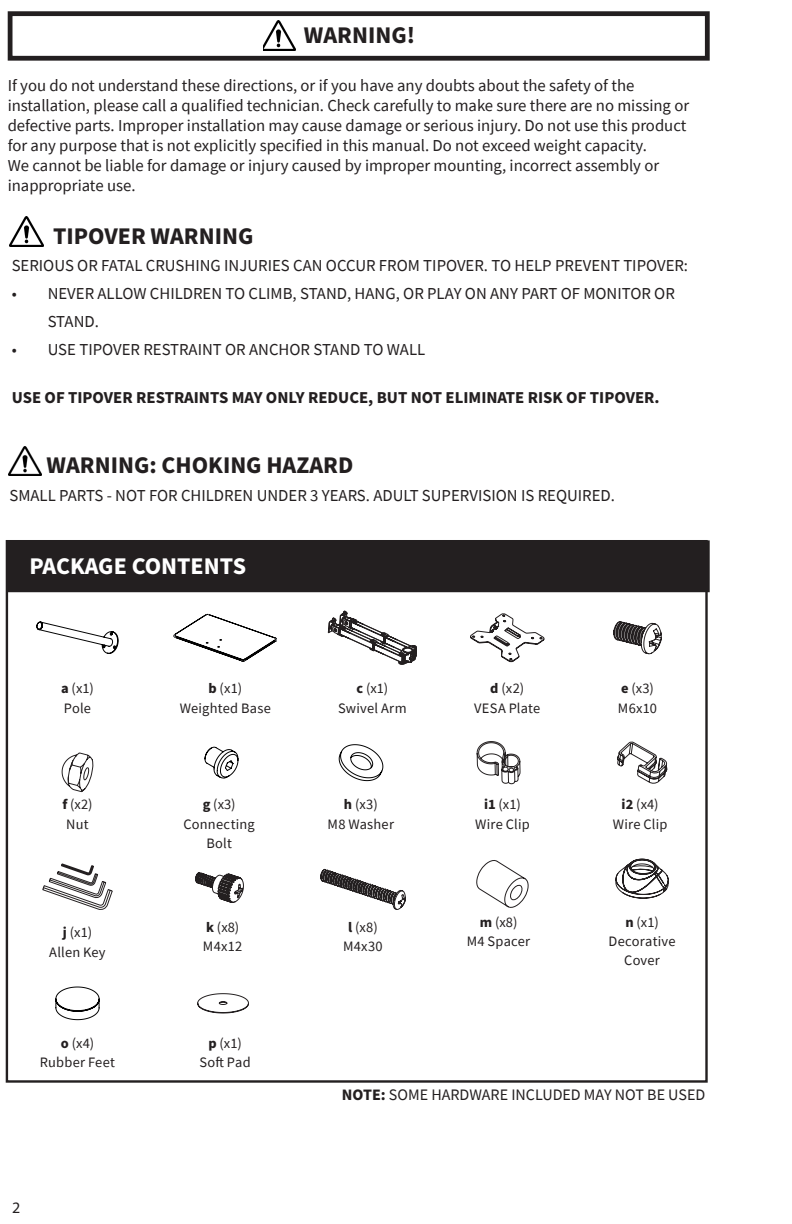
<style>
.page{position:relative;width:792px;height:1224px;background:#fff}
.page>*{position:absolute;margin:0;border:0;box-sizing:border-box;transform-origin:0 0}
.t1{font:700 24px "Source Sans Pro";color:#231f20}
.t2{font:700 24px "Source Sans Pro";color:#fff}
.t3{font:16.8px/20px "Source Sans Pro";color:#231f20}
.t4{font:700 16.8px "Source Sans Pro";color:#231f20}
.t5{font:16px "Source Sans Pro";color:#231f20}
.t6{font:16px "Myriad Pro";color:#231f20}
.t7{font:14.4px/19.2px "Source Sans Pro";letter-spacing:.015em;color:#231f20;text-align:center}
.s1{font-weight:700}
</style>
<div class="page">
<div style="left:9px;top:542px;width:700px;height:49px;background:#231f20"></div>
<div style="left:8px;top:540px;width:702px;height:52px;border:2px solid #231f20"></div>
<img style="left:264px;top:21px;width:31px;height:29px">
<div style="left:8px;top:11px;width:702px;height:50px;border:5px solid #231f20"></div>
<img style="left:10px;top:217px;width:33px;height:29px">
<img style="left:8px;top:446px;width:34px;height:30px">
<svg style="left:36px;top:621px;width:83px;height:33px"></svg>
<svg style="left:613px;top:621px;width:49px;height:33px"></svg>
<svg style="left:477px;top:741px;width:44px;height:43px"></svg>
<svg style="left:195px;top:872px;width:49px;height:31px"></svg>
<svg style="left:55px;top:987px;width:45px;height:33px"></svg>
<svg style="left:174px;top:614px;width:103px;height:48px"></svg>
<svg style="left:62px;top:752px;width:31px;height:41px"></svg>
<svg style="left:617px;top:742px;width:50px;height:42px"></svg>
<svg style="left:320px;top:869px;width:86px;height:41px"></svg>
<svg style="left:197px;top:993px;width:52px;height:20px"></svg>
<svg style="left:328px;top:611px;width:89px;height:54px"></svg>
<svg style="left:205px;top:747px;width:33px;height:32px"></svg>
<svg style="left:42px;top:863px;width:71px;height:47px"></svg>
<svg style="left:476px;top:860px;width:53px;height:48px"></svg>
<svg style="left:470px;top:614px;width:74px;height:48px"></svg>
<svg style="left:339px;top:744px;width:44px;height:37px"></svg>
<svg style="left:615px;top:859px;width:54px;height:40px"></svg>
<p class="t1" style="left:304px;top:19px;width:113px">WARNING!</p>
<p class="t3" style="left:8px;top:75px;width:683px">If you do not understand these directions, or if you have any doubts about the safety of the installation, please call a qualified technician. Check carefully to make sure there are no missing or defective parts. Improper installation may cause damage or serious injury. Do not use this product for any purpose that is not explicitly specified in this manual. Do not exceed weight capacity.<br>We cannot be liable for damage or injury caused by improper mounting, incorrect assembly or inappropriate use.</p>
<p class="t1" style="left:53px;top:219px;width:202px">TIPOVER WARNING</p>
<p class="t3" style="left:12px;top:256px;width:678px">SERIOUS OR FATAL CRUSHING INJURIES CAN OCCUR FROM TIPOVER. TO HELP PREVENT TIPOVER:</p>
<p class="t3" style="left:48px;top:280px;width:629px;line-height:28px;text-indent:-36px">• NEVER ALLOW CHILDREN TO CLIMB, STAND, HANG, OR PLAY ON ANY PART OF MONITOR OR<br>STAND.</p>
<p class="t3" style="left:12px;top:340px;width:415px">• USE TIPOVER RESTRAINT OR ANCHOR STAND TO WALL</p>
<p class="t4" style="left:12px;top:386px;width:650px">USE OF TIPOVER RESTRAINTS MAY ONLY REDUCE, BUT NOT ELIMINATE RISK OF TIPOVER.</p>
<p class="t1" style="left:47px;top:449px;width:308px">WARNING: CHOKING HAZARD</p>
<p class="t3" style="left:9px;top:485px;width:607px">SMALL PARTS - NOT FOR CHILDREN UNDER 3 YEARS. ADULT SUPERVISION IS REQUIRED.</p>
<p class="t2" style="left:29px;top:550px;width:218px">PACKAGE CONTENTS</p>
<p class="t7" style="left:61px;top:679px;width:34px"><span class="s1">a</span> (x1)</p>
<p class="t7" style="left:64px;top:698px;width:29px">Pole</p>
<p class="t7" style="left:208px;top:679px;width:35px"><span class="s1">b</span> (x1)</p>
<p class="t7" style="left:180px;top:698px;width:93px">Weighted Base</p>
<p class="t7" style="left:62px;top:795px;width:32px"><span class="s1">f</span> (x2)</p>
<p class="t7" style="left:66px;top:814px;width:24px">Nut</p>
<p class="t7" style="left:203px;top:795px;width:34px"><span class="s1">g</span> (x3)</p>
<p class="t7" style="left:183px;top:814px;width:73px">Connecting<br>Bolt</p>
<p class="t7" style="left:63px;top:923px;width:31px"><span class="s1">j</span> (x1)</p>
<p class="t7" style="left:49px;top:942px;width:58px">Allen Key</p>
<p class="t7" style="left:206px;top:918px;width:35px"><span class="s1">k</span> (x8)</p>
<p class="t7" style="left:203px;top:937px;width:41px">M4x12</p>
<p class="t7" style="left:61px;top:1034px;width:35px"><span class="s1">o</span> (x4)</p>
<p class="t7" style="left:40px;top:1053px;width:77px">Rubber Feet</p>
<p class="t7" style="left:208px;top:1034px;width:35px"><span class="s1">p</span> (x1)</p>
<p class="t7" style="left:199px;top:1053px;width:53px">Soft Pad</p>
<p class="t6" style="left:12px;top:1197px;width:10px">2</p>
<p class="t7" style="left:356px;top:679px;width:33px"><span class="s1">c</span> (x1)</p>
<p class="t7" style="left:338px;top:698px;width:70px">Swivel Arm</p>
<p class="t7" style="left:490px;top:679px;width:36px"><span class="s1">d</span> (x2)</p>
<p class="t7" style="left:474px;top:698px;width:68px">VESA Plate</p>
<p class="t7" style="left:621px;top:679px;width:34px"><span class="s1">e</span> (x3)</p>
<p class="t7" style="left:618px;top:698px;width:41px">M6x10</p>
<p class="t7" style="left:344px;top:795px;width:35px"><span class="s1">h</span> (x3)</p>
<p class="t7" style="left:328px;top:814px;width:68px">M8 Washer</p>
<p class="t7" style="left:484px;top:795px;width:38px"><span class="s1">i1</span> (x1)</p>
<p class="t7" style="left:475px;top:814px;width:56px">Wire Clip</p>
<p class="t7" style="left:622px;top:795px;width:38px"><span class="s1">i2</span> (x4)</p>
<p class="t7" style="left:613px;top:814px;width:56px">Wire Clip</p>
<p class="t7" style="left:348px;top:918px;width:31px"><span class="s1">l</span> (x8)</p>
<p class="t7" style="left:343px;top:937px;width:41px">M4x30</p>
<p class="t7" style="left:480px;top:912px;width:39px"><span class="s1">m</span> (x8)</p>
<p class="t7" style="left:467px;top:932px;width:65px">M4 Spacer</p>
<p class="t7" style="left:625px;top:912px;width:35px"><span class="s1">n</span> (x1)</p>
<p class="t7" style="left:609px;top:932px;width:69px">Decorative<br>Cover</p>
<p class="t5" style="left:342px;top:1084px;width:365px"><span class="s1">NOTE:</span> SOME HARDWARE INCLUDED MAY NOT BE USED</p>
</div>
